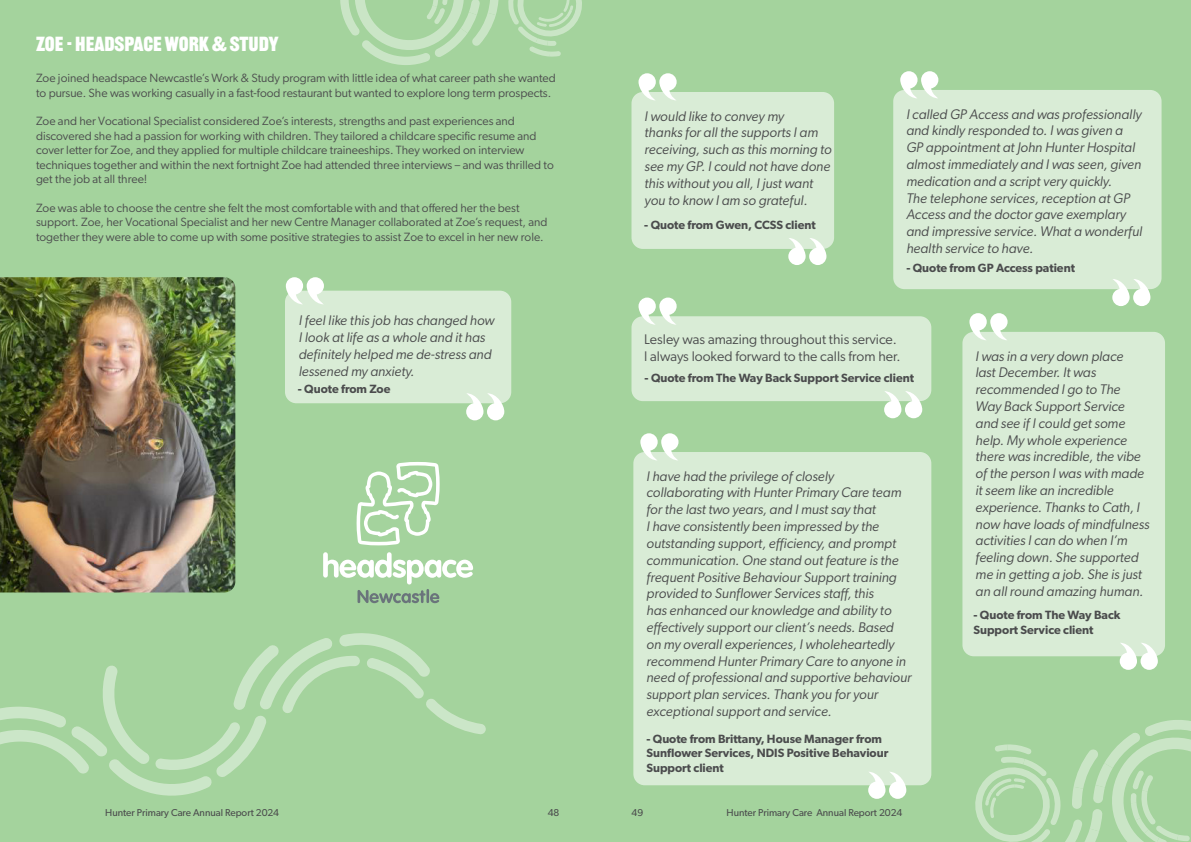
<style>
.page{position:relative;width:1191px;height:842px;background:#a4d39d}
.page>*{position:absolute;margin:0;border:0;box-sizing:border-box;transform-origin:0 0}
.t1{font:500 20px "Railroad Gothic ATF";color:#fff}
.t2{font:italic 14px/16.8px "Gibson";color:#4b4c4d}
.t3{font:14px/16.8px "Gibson";color:#4b4c4d}
.t4{font:12px/14.4px "Gibson";color:#4b4c4d}
.t5{font:600 12px/14.4px "Gibson";color:#4b4c4d}
.t6{font:10px "Gibson";color:#4b4c4d}
</style>
<div class="page">
<div style="left:631px;top:92px;width:203px;height:157px;background:#d9ecd6;border-radius:11px"></div>
<div style="left:631px;top:316px;width:300px;height:85px;background:#d9ecd6;border-radius:11px"></div>
<svg style="left:638px;top:73px;width:38px;height:27px"></svg>
<svg style="left:638px;top:298px;width:38px;height:27px"></svg>
<svg style="left:788px;top:238px;width:38px;height:27px"></svg>
<svg style="left:975px;top:720px;width:216px;height:122px"></svg>
<img style="left:0;top:277px;width:235px;height:315px">
<div style="left:285px;top:291px;width:226px;height:112px;background:#d9ecd6;border-radius:11px"></div>
<svg style="left:286px;top:277px;width:38px;height:27px"></svg>
<svg style="left:466px;top:393px;width:38px;height:27px"></svg>
<svg style="left:340px;top:0;width:158px;height:65px"></svg>
<svg style="left:508px;top:0;width:74px;height:57px"></svg>
<svg style="left:356px;top:462px;width:84px;height:83px"></svg>
<svg style="left:323px;top:552px;width:150px;height:32px"></svg>
<hr style="left:426px;top:589px;width:3px;height:14px;background:#6a747b">
<svg style="left:357px;top:590px;width:82px;height:13px"></svg>
<svg style="left:0;top:633px;width:486px;height:163px"></svg>
<div style="left:893px;top:90px;width:268px;height:199px;background:#d9ecd6;border-radius:11px"></div>
<svg style="left:900px;top:71px;width:38px;height:27px"></svg>
<svg style="left:1112px;top:279px;width:38px;height:27px"></svg>
<svg style="left:884px;top:391px;width:38px;height:27px"></svg>
<div style="left:633px;top:452px;width:298px;height:333px;background:#d9ecd6;border-radius:11px"></div>
<svg style="left:640px;top:433px;width:38px;height:27px"></svg>
<svg style="left:868px;top:772px;width:38px;height:27px"></svg>
<div style="left:962px;top:332px;width:203px;height:324px;background:#d9ecd6;border-radius:11px"></div>
<svg style="left:969px;top:313px;width:38px;height:27px"></svg>
<svg style="left:1119px;top:643px;width:38px;height:27px"></svg>
<p class="t1" style="left:36px;top:32px;width:244px">ZOE - HEADSPACE WORK &amp; STUDY</p>
<p class="t4" style="left:36px;top:71px;width:521px">Zoe joined headspace Newcastle’s Work &amp; Study program with little idea of what career path she wanted to pursue. She was working casually in a fast-food restaurant but wanted to explore long term prospects.</p>
<p class="t4" style="left:36px;top:114px;width:519px">Zoe and her Vocational Specialist considered Zoe’s interests, strengths and past experiences and discovered she had a passion for working with children. They tailored a childcare specific resume and cover letter for Zoe, and they applied for multiple childcare traineeships. They worked on interview techniques together and within the next fortnight Zoe had attended three interviews – and was thrilled to get the job at all three!</p>
<p class="t4" style="left:36px;top:200px;width:513px">Zoe was able to choose the centre she felt the most comfortable with and that offered her the best support. Zoe, her Vocational Specialist and her new Centre Manager collaborated at Zoe’s request, and together they were able to come up with some positive strategies to assist Zoe to excel in her new role.</p>
<p class="t2" style="left:299px;top:312px;width:197px">I feel like this job has changed how<br>I look at life as a whole and it has definitely helped me de-stress and lessened my anxiety.</p>
<p class="t5" style="left:298px;top:382px;width:94px">- Quote from Zoe</p>
<p class="t2" style="left:644px;top:107px;width:189px">I would like to convey my<br>thanks for all the supports I am receiving, such as this morning to see my GP. I could not have done this without you all, I just want you to know I am so grateful.</p>
<p class="t5" style="left:644px;top:217px;width:173px">- Quote from Gwen, CCSS client</p>
<p class="t2" style="left:906px;top:105px;width:237px">I called GP Access and was professionally and kindly responded to. I was given a GP appointment at John Hunter Hospital almost immediately and I was seen, given medication and a script very quickly.<br>The telephone services, reception at GP Access and the doctor gave exemplary and impressive service. What a wonderful health service to have.</p>
<p class="t5" style="left:906px;top:260px;width:170px">- Quote from GP Access patient</p>
<p class="t3" style="left:644px;top:330px;width:258px">Lesley was amazing throughout this service.<br>I always looked forward to the calls from her.</p>
<p class="t5" style="left:644px;top:370px;width:271px">- Quote from The Way Back Support Service client</p>
<p class="t2" style="left:646px;top:467px;width:266px">I have had the privilege of closely collaborating with Hunter Primary Care team for the last two years, and I must say that<br>I have consistently been impressed by the outstanding support, efficiency, and prompt communication. One stand out feature is the frequent Positive Behaviour Support training provided to Sunflower Services staff, this<br>has enhanced our knowledge and ability to effectively support our client’s needs. Based on my overall experiences, I wholeheartedly recommend Hunter Primary Care to anyone in need of professional and supportive behaviour support plan services. Thank you for your exceptional support and service.</p>
<p class="t5" style="left:646px;top:731px;width:243px">- Quote from Brittany, House Manager from<br>Sunflower Services, NDIS Positive Behaviour<br>Support client</p>
<p class="t2" style="left:975px;top:347px;width:175px">I was in a very down place<br>last December. It was recommended I go to The<br>Way Back Support Service and see if I could get some help. My whole experience there was incredible, the vibe of the person I was with made it seem like an incredible experience. Thanks to Cath, I now have loads of mindfulness activities I can do when I’m feeling down. She supported me in getting a job. She is just an all round amazing human.</p>
<p class="t5" style="left:973px;top:608px;width:148px">- Quote from The Way Back<br>Support Service client</p>
<p class="t6" style="left:105px;top:807px;width:175px">Hunter Primary Care Annual Report 2024</p>
<p class="t6" style="left:547px;top:807px;width:13px">48</p>
<p class="t6" style="left:631px;top:807px;width:13px">49</p>
<p class="t6" style="left:726px;top:807px;width:177px">Hunter Primary Care Annual Report 2024</p>
</div>
